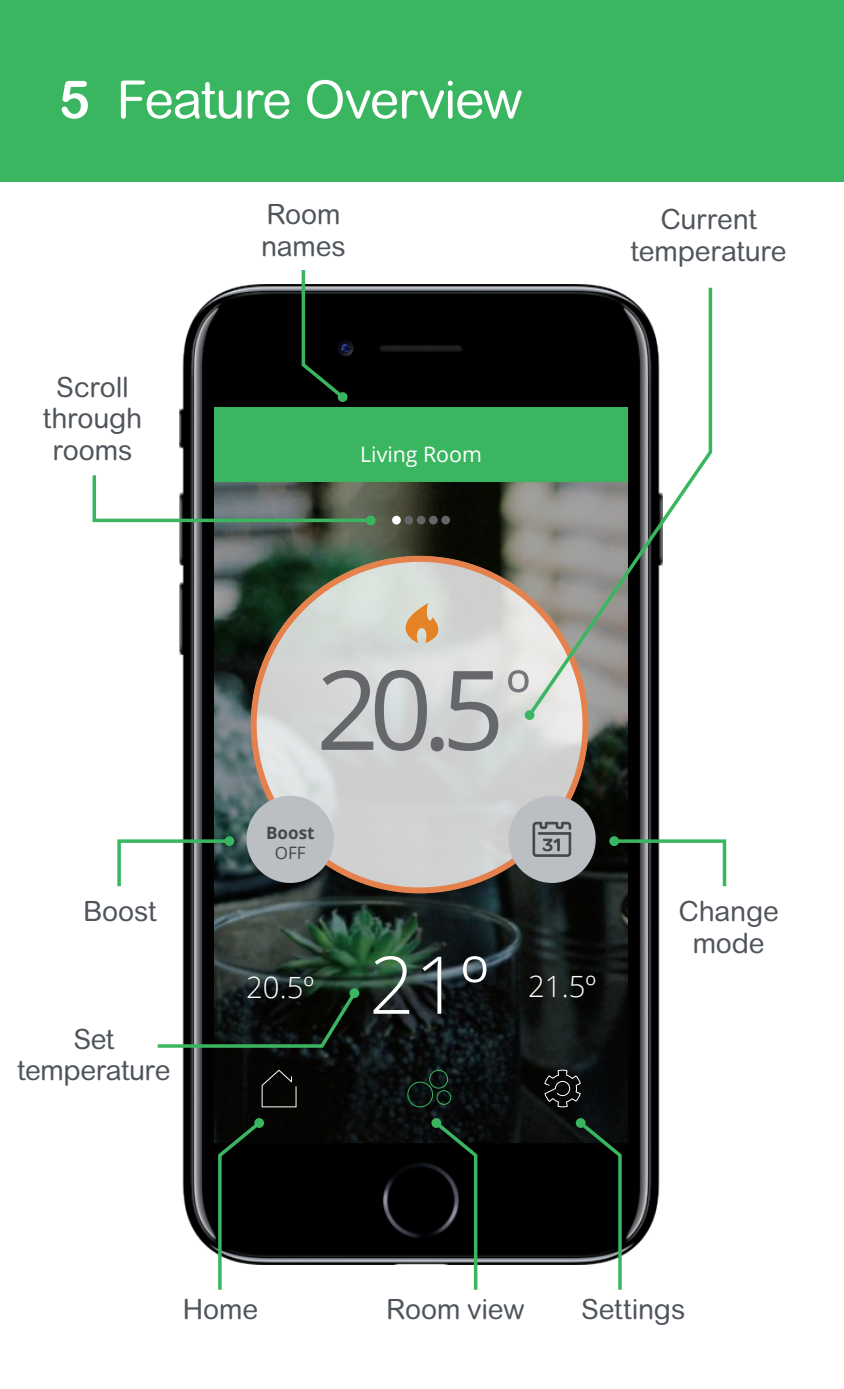
<style>
.page{position:relative;width:844px;height:1389px;background:#fff}
.page>*{position:absolute;margin:0;border:0;box-sizing:border-box;transform-origin:0 0}
.t1{font:110.25px "Open Sans";color:#65676b}
.t2{font:300 79.8px "Open Sans";color:#fff}
.t3{font:52.5px "Arial Rounded MT Std";letter-spacing:-.03em;color:#fff}
.t4{font:300 29.4px "Open Sans";color:#fff}
.t5{font:28px/31.5px "Arial Rounded MT Std";letter-spacing:-.005em;color:#50555c;text-align:center}
.t6{font:21.35px "Open Sans";color:#fff}
.t7{font:700 17.15px "Open Sans";color:#46494b}
.t8{font:17.15px "Open Sans";color:#46494b}
.s1{font-weight:700}
.s2{font-size:29.75px}
</style>
<div class="page">
<div style="left:0;top:0;width:843px;height:182px;background:#3bb660"></div>
<img style="left:179px;top:285px;width:481px;height:980px">
<svg style="left:215px;top:481px;width:412px;height:661px;background:#1f2824"></svg>
<svg style="left:543px;top:1069px;width:38px;height:39px"></svg>
<div style="left:407px;top:1082px;width:26px;height:25px;border:1px solid #3bb660;border-radius:50%"></div>
<div style="left:436px;top:1090px;width:15px;height:15px;border:1px solid #3bb660;border-radius:50%"></div>
<div style="left:429px;top:1070px;width:19px;height:19px;border:1px solid #3bb660;border-radius:50%"></div>
<svg style="left:261px;top:1070px;width:35px;height:37px"></svg>
<svg style="left:250px;top:556px;width:338px;height:337px;background:#bbbab5"></svg>
<div style="left:246px;top:796px;width:88px;height:87px;background:#bbbec2;border-radius:50%"></div>
<div style="left:508px;top:796px;width:87px;height:87px;background:#bbbec2;border-radius:50%"></div>
<svg style="left:532px;top:822px;width:39px;height:35px"></svg>
<div style="left:215px;top:407px;width:412px;height:74px;background:#3bb660"></div>
<div style="left:392px;top:516px;width:9px;height:8px;background:#fff;border-radius:50%"></div>
<div style="left:404px;top:516px;width:9px;height:8px;background:#636569;border-radius:50%"></div>
<div style="left:416px;top:516px;width:9px;height:8px;background:#636569;border-radius:50%"></div>
<div style="left:429px;top:516px;width:8px;height:8px;background:#636569;border-radius:50%"></div>
<div style="left:441px;top:516px;width:9px;height:8px;background:#636569;border-radius:50%"></div>
<svg style="left:384px;top:603px;width:63px;height:40px;background:#d9c3a6"></svg>
<svg style="left:117px;top:838px;width:116px;height:52px"></svg>
<div style="left:224px;top:836px;width:10px;height:10px;background:#3bb660;border-radius:50%"></div>
<svg style="left:610px;top:838px;width:117px;height:52px"></svg>
<div style="left:609px;top:836px;width:10px;height:10px;background:#3bb660;border-radius:50%"></div>
<svg style="left:524px;top:284px;width:189px;height:436px"></svg>
<div style="left:524px;top:710px;width:10px;height:10px;background:#3bb660;border-radius:50%"></div>
<svg style="left:92px;top:472px;width:282px;height:52px"></svg>
<div style="left:365px;top:515px;width:10px;height:10px;background:#3bb660;border-radius:50%"></div>
<svg style="left:575px;top:1118px;width:48px;height:172px;background:#2f3933"></svg>
<div style="left:575px;top:1118px;width:10px;height:10px;background:#3bb660;border-radius:50%"></div>
<svg style="left:300px;top:270px;width:47px;height:132px;background:#242e28"></svg>
<div style="left:337px;top:392px;width:10px;height:10px;background:#3bb660;border-radius:50%"></div>
<svg style="left:157px;top:988px;width:202px;height:62px;background:#2f3934"></svg>
<div style="left:349px;top:988px;width:10px;height:10px;background:#3bb660;border-radius:50%"></div>
<svg style="left:216px;top:1118px;width:48px;height:172px;background:#2f3932"></svg>
<div style="left:254px;top:1118px;width:10px;height:10px;background:#3bb660;border-radius:50%"></div>
<svg style="left:431px;top:1118px;width:48px;height:172px;background:#303934"></svg>
<div style="left:431px;top:1118px;width:10px;height:10px;background:#3bb660;border-radius:50%"></div>
<h3 class="t3" style="left:59px;top:69px;width:465px"><span class="s1">5</span> Feature Overview</h3>
<p class="t5" style="left:43px;top:371px;width:101px">Scroll through rooms</p>
<p class="t5" style="left:261px;top:199px;width:86px;text-align:left">Room names</p>
<p class="t6" style="left:360px;top:439px;width:123px">Living Room</p>
<p class="t5" style="left:630px;top:204px;width:157px">Current temperature</p>
<p class="t5" style="left:83px;top:895px;width:75px">Boost</p>
<p class="t5" style="left:17px;top:1023px;width:155px">Set temperature</p>
<h1 class="t1" style="left:316px;top:634px;width:216px">20.5<sup>º</sup></h1>
<p class="t7" style="left:266px;top:820px;width:50px">Boost</p>
<p class="t8" style="left:275px;top:841px;width:32px">OFF</p>
<h2 class="t2" style="left:369px;top:930px;width:121px">21º</h2>
<p class="t4" style="left:246px;top:967px;width:69px">20.5<span class="s2">º</span></p>
<p class="t4" style="left:528px;top:967px;width:69px">21.5<span class="s2">º</span></p>
<p class="t5" style="left:678px;top:895px;width:102px">Change mode</p>
<p class="t5" style="left:183px;top:1293px;width:77px">Home</p>
<p class="t5" style="left:581px;top:1293px;width:106px">Settings</p>
<p class="t5" style="left:386px;top:1293px;width:140px">Room view</p>
</div>
